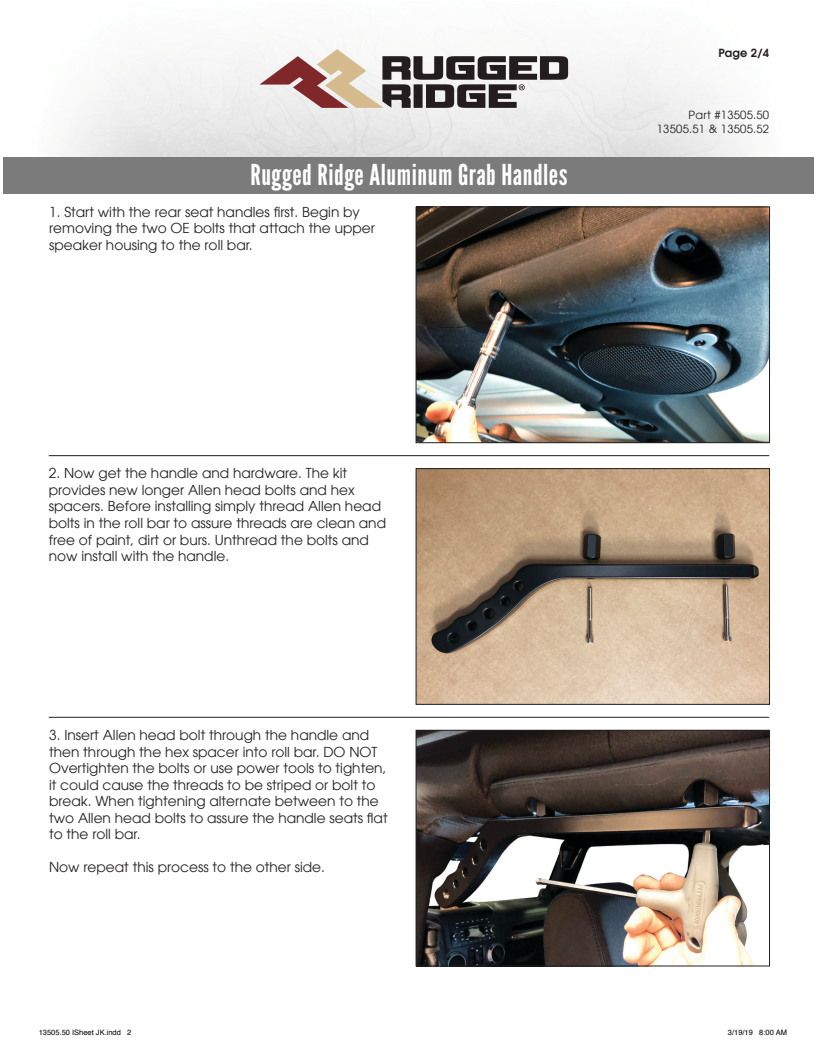
<style>
.page{position:relative;width:818px;height:1043px;background:#fff}
.page>*{position:absolute;margin:0;border:0;box-sizing:border-box;transform-origin:0 0}
.t1{font:28.75px "League Gothic";letter-spacing:.02em;color:#fff}
.t2{font:13.75px/16.5px "Avant Garde LT";color:#231f20}
.t3{font:11.25px/13.5px "Avant Garde LT";letter-spacing:.02em;color:#231f20;text-align:right}
.t4{font:600 11.25px "Avant Garde LT";color:#231f20}
.t5{font:7.5px "Helvetica";color:#000}
</style>
<div class="page">
<div style="left:4px;top:157px;width:810px;height:37px;background:#7b7b7c"></div>
<svg style="left:259px;top:49px;width:309px;height:59px"></svg>
<hr style="left:49px;top:717px;width:720px;height:1px;background:#231f20">
<img style="left:418px;top:732px;width:349px;height:232px">
<div style="left:416px;top:730px;width:353px;height:236px;border:1px solid #231f20"></div>
<img style="left:418px;top:470px;width:349px;height:232px">
<div style="left:416px;top:468px;width:353px;height:236px;border:1px solid #231f20"></div>
<img style="left:418px;top:209px;width:349px;height:232px">
<div style="left:416px;top:207px;width:353px;height:236px;border:1px solid #231f20"></div>
<hr style="left:49px;top:455px;width:720px;height:1px;background:#231f20">
<p class="t4" style="left:718px;top:46px;width:52px">Page 2/4</p>
<h1 class="t1" style="left:250px;top:158px;width:318px">Rugged Ridge Aluminum Grab Handles</h1>
<p class="t2" style="left:49px;top:203px;width:327px">1. Start with the rear seat handles first. Begin by removing the two OE bolts that attach the upper speaker housing to the roll bar.</p>
<p class="t2" style="left:49px;top:465px;width:339px">2. Now get the handle and hardware. The kit provides new longer Allen head bolts and hex spacers. Before installing simply thread Allen head bolts in the roll bar to assure threads are clean and free of paint, dirt or burs. Unthread the bolts and now install with the handle.</p>
<p class="t2" style="left:49px;top:726px;width:340px">3. Insert Allen head bolt through the handle and then through the hex spacer into roll bar. DO NOT Overtighten the bolts or use power tools to tighten, it could cause the threads to be striped or bolt to break. When tightening alternate between to the two Allen head bolts to assure the handle seats flat to the roll bar.</p>
<p class="t2" style="left:49px;top:858px;width:277px">Now repeat this process to the other side.</p>
<p class="t3" style="left:656px;top:108px;width:114px">Part #13505.50<br>13505.51 &amp; 13505.52</p>
<p class="t5" style="left:39px;top:1027px;width:94px">13505.50 ISheet JK.indd 2</p>
<p class="t5" style="left:728px;top:1027px;width:61px">3/19/19 8:00 AM</p>
</div>
